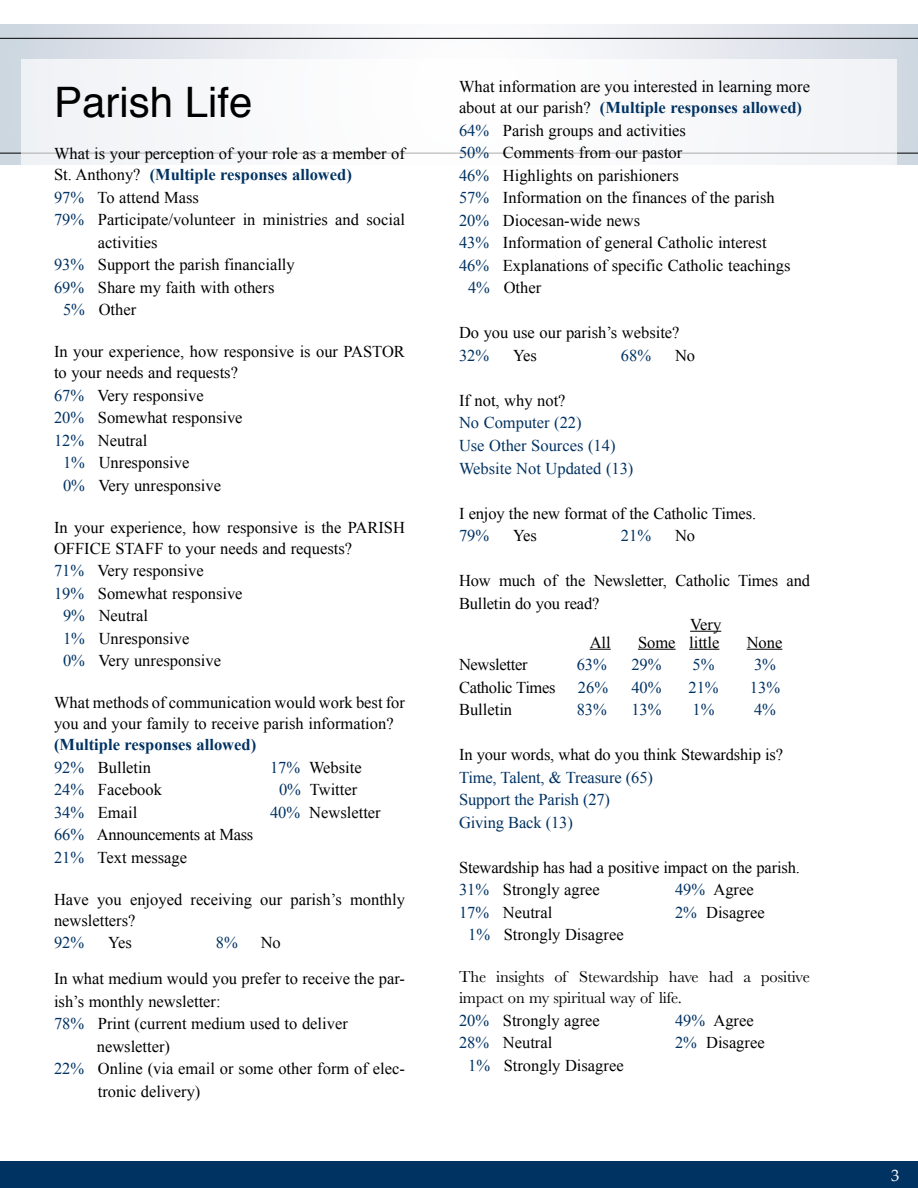
<style>
.page{position:relative;width:918px;height:1188px;background:#fff}
.page>*{position:absolute;margin:0;border:0;box-sizing:border-box;transform-origin:0 0}
.t1{font:42px "Helvetica";color:#000}
.t2{font:16.5px/21px "Times New Roman";color:#000}
.t3{font:16.5px/22.5px "Times New Roman";color:#003262}
.t4{font:16.5px/21px "Baskerville";letter-spacing:-.01em;color:#000}
.t5{font:16.5px/22.5px "Times New Roman";letter-spacing:-.02em;color:#000}
.t6{font:700 16.5px/22.5px "Times New Roman";color:#003262}
.t7{font:16.5px "Palatino Linotype";color:#fff}
.s1{font-weight:700;color:#003262}
.s2{color:#003262}
.s3{font-weight:400}
.s4{font-weight:400;color:#000}
</style>
<div class="page">
<div style="left:0;top:1161px;width:918px;height:27px;background:#003262"></div>
<svg style="left:1px;top:24px;width:917px;height:140px"></svg>
<hr style="left:0;top:38px;width:918px;height:1px;background:#000">
<hr style="left:0;top:153px;width:918px;height:1px;background:#000">
<hr style="left:0;top:24px;width:1px;height:140px;background:#cdd7e0">
<div style="left:21px;top:59px;width:876px;height:437px;background:#fff"></div>
<hr style="left:690px;top:631px;width:31px;height:1px;background:#000">
<svg style="left:590px;top:649px;width:21px;height:1px"></svg>
<hr style="left:638px;top:649px;width:38px;height:1px;background:#000">
<hr style="left:689px;top:649px;width:30px;height:1px;background:#000">
<hr style="left:747px;top:649px;width:35px;height:1px;background:#000">
<h1 class="t1" style="left:54px;top:70px;width:200px">Parish Life</h1>
<p class="t2" style="left:54px;top:143px;width:353px">What is your perception of your role as a member of<br>St. Anthony? <span class="s1">(Multiple responses allowed)</span></p>
<p class="t2" style="left:54px;top:186px;width:146px"><span class="s2">97%</span> To attend Mass</p>
<p class="t2" style="left:54px;top:209px;width:353px"><span class="s2">79%</span> Participate/volunteer in ministries and social</p>
<p class="t2" style="left:98px;top:231px;width:61px">activities</p>
<p class="t2" style="left:54px;top:254px;width:242px"><span class="s2">93%</span> Support the parish financially</p>
<p class="t2" style="left:54px;top:276px;width:222px"><span class="s2">69%</span> Share my faith with others</p>
<p class="t2" style="left:63px;top:299px;width:75px"><span class="s2">5%</span> Other</p>
<p class="t2" style="left:54px;top:341px;width:353px">In your experience, how responsive is our PASTOR to your needs and requests?</p>
<p class="t2" style="left:54px;top:384px;width:151px"><span class="s2">67%</span> Very responsive</p>
<p class="t2" style="left:54px;top:407px;width:190px"><span class="s2">20%</span> Somewhat responsive</p>
<p class="t2" style="left:54px;top:429px;width:95px"><span class="s2">12%</span> Neutral</p>
<p class="t2" style="left:63px;top:452px;width:128px"><span class="s2">1%</span> Unresponsive</p>
<p class="t2" style="left:63px;top:474px;width:160px"><span class="s2">0%</span> Very unresponsive</p>
<p class="t2" style="left:54px;top:516px;width:353px">In your experience, how responsive is the PARISH<br>OFFICE STAFF to your needs and requests?</p>
<p class="t2" style="left:54px;top:560px;width:151px"><span class="s2">71%</span> Very responsive</p>
<p class="t2" style="left:54px;top:582px;width:190px"><span class="s2">19%</span> Somewhat responsive</p>
<p class="t2" style="left:63px;top:605px;width:87px"><span class="s2">9%</span> Neutral</p>
<p class="t2" style="left:63px;top:627px;width:128px"><span class="s2">1%</span> Unresponsive</p>
<p class="t2" style="left:63px;top:650px;width:160px"><span class="s2">0%</span> Very unresponsive</p>
<p class="t2" style="left:54px;top:692px;width:352px">What methods of communication would work best for you and your family to receive parish information?</p>
<p class="t6" style="left:54px;top:733px;width:204px">(Multiple responses allowed)<br><span class="s3">92%</span> <span class="s4">Bulletin</span></p>
<p class="t2" style="left:270px;top:756px;width:93px"><span class="s2">17%</span> Website</p>
<p class="t2" style="left:54px;top:779px;width:110px"><span class="s2">24%</span> Facebook</p>
<p class="t2" style="left:279px;top:779px;width:80px"><span class="s2">0%</span> Twitter</p>
<p class="t2" style="left:54px;top:801px;width:85px"><span class="s2">34%</span> Email</p>
<p class="t2" style="left:270px;top:801px;width:112px"><span class="s2">40%</span> Newsletter</p>
<p class="t5" style="left:54px;top:823px;width:201px"><span class="s2">66%</span> Announcements at Mass<br><span class="s2">21%</span> Text message</p>
<p class="t2" style="left:54px;top:888px;width:353px">Have you enjoyed receiving our parish’s monthly newsletters?</p>
<p class="t3" style="left:54px;top:931px;width:32px">92%</p>
<p class="t2" style="left:108px;top:932px;width:26px">Yes</p>
<p class="t3" style="left:216px;top:931px;width:23px">8%</p>
<p class="t2" style="left:54px;top:924px;width:353px;line-height:36px;text-indent:207px">No<br>In what medium would you prefer to receive the par-</p>
<p class="t2" style="left:54px;top:990px;width:168px">ish’s monthly newsletter:</p>
<p class="t2" style="left:54px;top:1013px;width:295px"><span class="s2">78%</span> Print (current medium used to deliver</p>
<p class="t2" style="left:97px;top:1035px;width:75px">newsletter)</p>
<p class="t2" style="left:54px;top:1058px;width:353px"><span class="s2">22%</span> Online (via email or some other form of elec-</p>
<p class="t2" style="left:98px;top:1080px;width:104px">tronic delivery)</p>
<p class="t2" style="left:459px;top:76px;width:353px">What information are you interested in learning more about at our parish? <span class="s1">(Multiple responses allowed)</span></p>
<p class="t2" style="left:459px;top:120px;width:229px"><span class="s2">64%</span> Parish groups and activities</p>
<p class="t2" style="left:459px;top:142px;width:225px"><span class="s2">50%</span> Comments from our pastor</p>
<p class="t2" style="left:459px;top:165px;width:221px"><span class="s2">46%</span> Highlights on parishioners</p>
<p class="t2" style="left:459px;top:187px;width:317px"><span class="s2">57%</span> Information on the finances of the parish</p>
<p class="t2" style="left:459px;top:210px;width:183px"><span class="s2">20%</span> Diocesan-wide news</p>
<p class="t2" style="left:459px;top:232px;width:309px"><span class="s2">43%</span> Information of general Catholic interest</p>
<p class="t2" style="left:459px;top:255px;width:333px"><span class="s2">46%</span> Explanations of specific Catholic teachings</p>
<p class="t2" style="left:468px;top:277px;width:75px"><span class="s2">4%</span> Other</p>
<p class="t2" style="left:459px;top:322px;width:222px">Do you use our parish’s website?</p>
<p class="t3" style="left:459px;top:344px;width:32px">32%</p>
<p class="t2" style="left:513px;top:345px;width:26px">Yes</p>
<p class="t3" style="left:621px;top:344px;width:32px">68%</p>
<p class="t2" style="left:675px;top:345px;width:22px">No</p>
<p class="t2" style="left:459px;top:390px;width:108px">If not, why not?</p>
<p class="t3" style="left:459px;top:411px;width:176px">No Computer (22)<br>Use Other Sources (14)<br>Website Not Updated (13)</p>
<p class="t2" style="left:459px;top:502px;width:299px">I enjoy the new format of the Catholic Times.</p>
<p class="t3" style="left:459px;top:524px;width:32px">79%</p>
<p class="t2" style="left:513px;top:525px;width:26px">Yes</p>
<p class="t3" style="left:621px;top:524px;width:32px">21%</p>
<p class="t2" style="left:675px;top:525px;width:22px">No</p>
<p class="t2" style="left:459px;top:569px;width:353px;line-height:22.5px">How much of the Newsletter, Catholic Times and<br>Bulletin do you read?</p>
<p class="t2" style="left:690px;top:613px;width:33px">Very</p>
<p class="t2" style="left:590px;top:631px;width:23px">All</p>
<p class="t2" style="left:638px;top:631px;width:83px">Some little</p>
<p class="t2" style="left:747px;top:631px;width:37px">None</p>
<p class="t5" style="left:459px;top:653px;width:70px">Newsletter</p>
<p class="t3" style="left:577px;top:653px;width:32px">63%</p>
<p class="t3" style="left:631px;top:653px;width:32px">29%</p>
<p class="t3" style="left:693px;top:653px;width:23px">5%</p>
<p class="t3" style="left:754px;top:653px;width:23px">3%</p>
<p class="t5" style="left:459px;top:676px;width:98px">Catholic Times</p>
<p class="t3" style="left:578px;top:676px;width:32px">26%</p>
<p class="t3" style="left:631px;top:676px;width:32px">40%</p>
<p class="t3" style="left:688px;top:676px;width:32px">21%</p>
<p class="t3" style="left:750px;top:676px;width:32px">13%</p>
<p class="t2" style="left:459px;top:699px;width:55px">Bulletin</p>
<p class="t3" style="left:577px;top:698px;width:32px">83%</p>
<p class="t3" style="left:631px;top:698px;width:32px">13%</p>
<p class="t3" style="left:693px;top:698px;width:23px">1%</p>
<p class="t3" style="left:754px;top:698px;width:23px">4%</p>
<p class="t2" style="left:459px;top:744px;width:326px">In your words, what do you think Stewardship is?</p>
<p class="t3" style="left:459px;top:766px;width:195px">Time, Talent, &amp; Treasure (65)<br>Support the Parish (27)<br>Giving Back (13)</p>
<p class="t2" style="left:459px;top:856px;width:342px;line-height:22.5px">Stewardship has had a positive impact on the parish.<br><span class="s2">31%</span> Strongly agree</p>
<p class="t2" style="left:675px;top:879px;width:80px"><span class="s2">49%</span> Agree</p>
<p class="t2" style="left:459px;top:901px;width:95px"><span class="s2">17%</span> Neutral</p>
<p class="t2" style="left:675px;top:901px;width:91px"><span class="s2">2%</span> Disagree</p>
<p class="t2" style="left:468px;top:924px;width:157px"><span class="s2">1%</span> Strongly Disagree</p>
<p class="t4" style="left:459px;top:966px;width:352px">The insights of Stewardship have had a positive impact on my spiritual way of life.</p>
<p class="t2" style="left:459px;top:1009px;width:142px"><span class="s2">20%</span> Strongly agree</p>
<p class="t2" style="left:675px;top:1009px;width:80px"><span class="s2">49%</span> Agree</p>
<p class="t2" style="left:459px;top:1032px;width:95px"><span class="s2">28%</span> Neutral</p>
<p class="t2" style="left:675px;top:1032px;width:91px"><span class="s2">2%</span> Disagree</p>
<p class="t2" style="left:468px;top:1054px;width:157px"><span class="s2">1%</span> Strongly Disagree</p>
<p class="t7" style="left:891px;top:1163px;width:10px">3</p>
</div>
